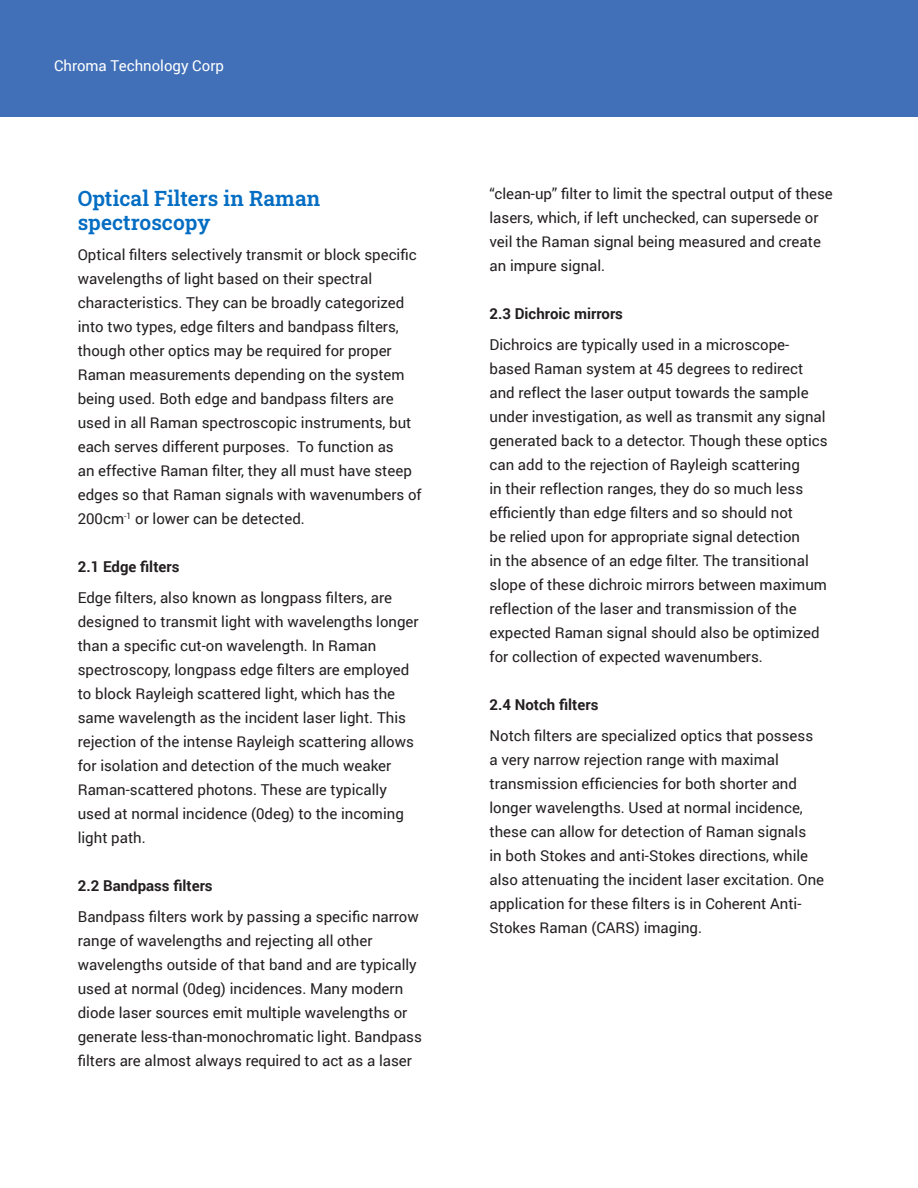
<style>
.page{position:relative;width:918px;height:1188px;background:#fff}
.page>*{position:absolute;margin:0;border:0;box-sizing:border-box;transform-origin:0 0}
.Section_Head{font:600 21px/24px "Roboto Slab";color:#036dc3}
.t1{font:15px/24px "Roboto";color:#231f20}
.Section_SubHeading{font:700 15px "Roboto";color:#231f20}
.t2{font:15px "Roboto";color:#fff}
</style>
<div class="page">
<div style="left:0;top:0;width:918px;height:117px;background:#4170b8"></div>
<p class="t2" style="left:54px;top:55px;width:172px">Chroma Technology Corp</p>
<p class="Section_Head" style="left:78px;top:185px;width:244px">Optical Filters in Raman spectroscopy</p>
<p class="t1" style="left:78px;top:242px;width:345px">Optical filters selectively transmit or block specific wavelengths of light based on their spectral characteristics. They can be broadly categorized into two types, edge filters and bandpass filters, though other optics may be required for proper Raman measurements depending on the system being used. Both edge and bandpass filters are used in all Raman spectroscopic instruments, but each serves different purposes. To function as<br>an effective Raman filter, they all must have steep edges so that Raman signals with wavenumbers of 200cm<sup>-1</sup> or lower can be detected.</p>
<p class="Section_SubHeading" style="left:78px;top:556px;width:103px">2.1 Edge filters</p>
<p class="t1" style="left:78px;top:585px;width:342px">Edge filters, also known as longpass filters, are designed to transmit light with wavelengths longer than a specific cut-on wavelength. In Raman spectroscopy, longpass edge filters are employed to block Rayleigh scattered light, which has the same wavelength as the incident laser light. This rejection of the intense Rayleigh scattering allows for isolation and detection of the much weaker Raman-scattered photons. These are typically used at normal incidence (0deg) to the incoming light path.</p>
<p class="Section_SubHeading" style="left:78px;top:875px;width:136px">2.2 Bandpass filters</p>
<p class="t1" style="left:78px;top:904px;width:346px">Bandpass filters work by passing a specific narrow range of wavelengths and rejecting all other wavelengths outside of that band and are typically used at normal (0deg) incidences. Many modern diode laser sources emit multiple wavelengths or generate less-than-monochromatic light. Bandpass filters are almost always required to act as a laser</p>
<p class="t1" style="left:490px;top:181px;width:345px">“clean-up” filter to limit the spectral output of these lasers, which, if left unchecked, can supersede or veil the Raman signal being measured and create an impure signal.</p>
<p class="Section_SubHeading" style="left:490px;top:303px;width:135px">2.3 Dichroic mirrors</p>
<p class="t1" style="left:490px;top:332px;width:340px">Dichroics are typically used in a microscope&shy;based Raman system at 45 degrees to redirect and reflect the laser output towards the sample under investigation, as well as transmit any signal generated back to a detector. Though these optics can add to the rejection of Rayleigh scattering<br>in their reflection ranges, they do so much less efficiently than edge filters and so should not<br>be relied upon for appropriate signal detection<br>in the absence of an edge filter. The transitional slope of these dichroic mirrors between maximum reflection of the laser and transmission of the expected Raman signal should also be optimized for collection of expected wavenumbers.</p>
<p class="Section_SubHeading" style="left:490px;top:694px;width:110px">2.4 Notch filters</p>
<p class="t1" style="left:490px;top:723px;width:336px">Notch filters are specialized optics that possess a very narrow rejection range with maximal transmission efficiencies for both shorter and longer wavelengths. Used at normal incidence, these can allow for detection of Raman signals<br>in both Stokes and anti-Stokes directions, while also attenuating the incident laser excitation. One application for these filters is in Coherent Anti-Stokes Raman (CARS) imaging.</p>
</div>
